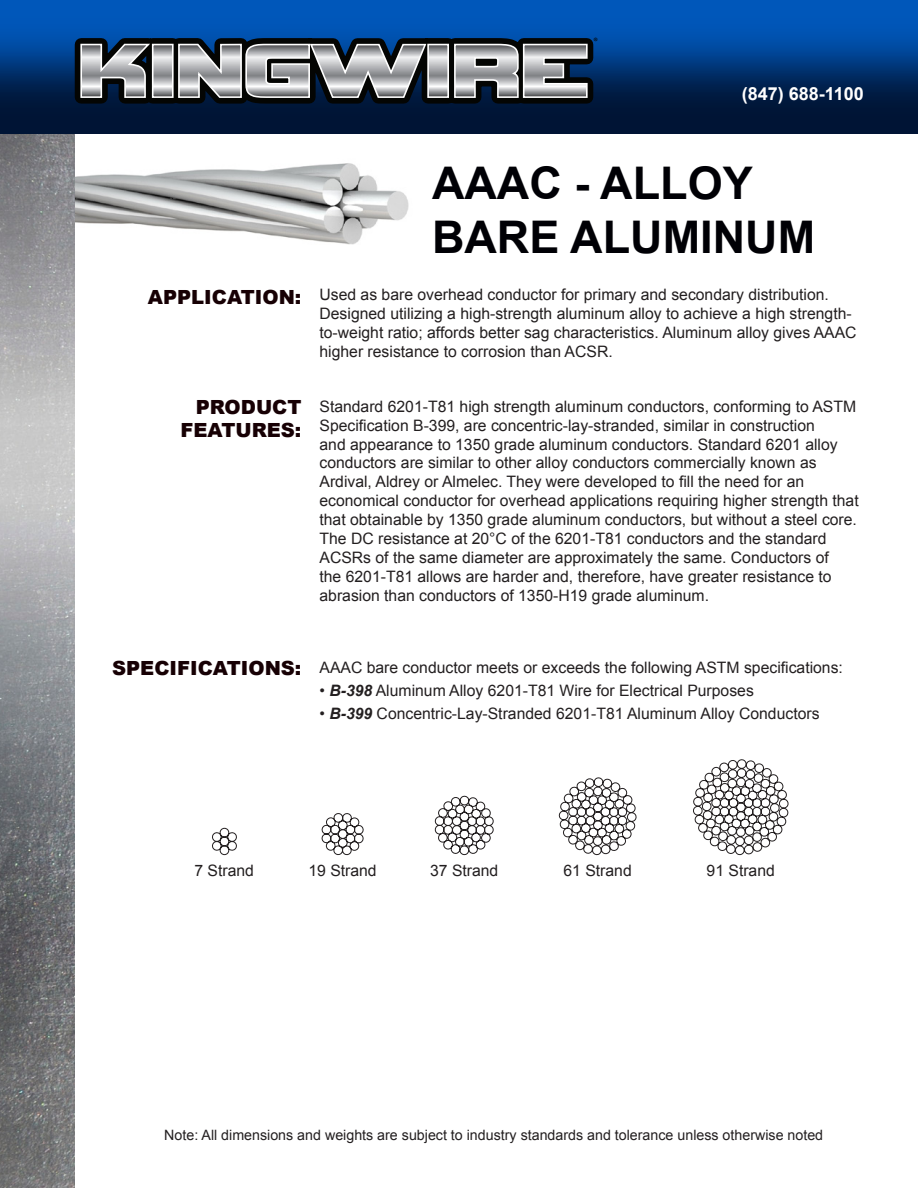
<style>
.page{position:relative;width:918px;height:1188px;background:#fff}
.page>*{position:absolute;margin:0;border:0;box-sizing:border-box;transform-origin:0 0}
.t1{font:700 45px/54px "Arial";color:#000005}
.t2{font:900 19.5px/22.5px "Arial";color:#170004;text-align:right}
.t3{font:700 18px "Arial";color:#fff}
.t4{font:15.75px/18.9px "Arial";color:#231f20}
.t5{font:14.25px "Arial";color:#231f20}
.t6{font:700 10.65px "Helvetica";color:#040503}
.s1{font-weight:700;font-style:italic}
</style>
<div class="page">
<img style="left:74px;top:135px;width:335px;height:122px">
<img style="left:0;top:134px;width:74px;height:1054px">
<img style="left:0;top:0;width:918px;height:134px">
<svg style="left:75px;top:36px;width:523px;height:67px;background:#727880"></svg>
<svg style="left:212px;top:828px;width:25px;height:27px"></svg>
<svg style="left:321px;top:813px;width:43px;height:42px"></svg>
<svg style="left:435px;top:796px;width:59px;height:59px"></svg>
<svg style="left:559px;top:777px;width:78px;height:78px"></svg>
<svg style="left:693px;top:759px;width:96px;height:97px"></svg>
<p class="t6" style="left:594px;top:34px;width:6px">®</p>
<p class="t3" style="left:742px;top:82px;width:124px">(847) 688-1100</p>
<p class="t1" style="left:432px;top:158px;width:385px">AAAC - ALLOY<br>BARE ALUMINUM</p>
<p class="t2" style="left:148px;top:285px;width:155px">APPLICATION:</p>
<p class="t4" style="left:320px;top:285px;width:539px">Used as bare overhead conductor for primary and secondary distribution.<br>Designed utilizing a high-strength aluminum alloy to achieve a high strength&shy;to-weight ratio; affords better sag characteristics. Aluminum alloy gives AAAC higher resistance to corrosion than ACSR.</p>
<p class="t2" style="left:180px;top:395px;width:123px">PRODUCT<br>FEATURES:</p>
<p class="t4" style="left:320px;top:397px;width:541px">Standard 6201-T81 high strength aluminum conductors, conforming to ASTM Specification B-399, are concentric-lay-stranded, similar in construction<br>and appearance to 1350 grade aluminum conductors. Standard 6201 alloy conductors are similar to other alloy conductors commercially known as Ardival, Aldrey or Almelec. They were developed to fill the need for an economical conductor for overhead applications requiring higher strength that that obtainable by 1350 grade aluminum conductors, but without a steel core.<br>The DC resistance at 20°C of the 6201-T81 conductors and the standard ACSRs of the same diameter are approximately the same. Conductors of<br>the 6201-T81 allows are harder and, therefore, have greater resistance to abrasion than conductors of 1350-H19 grade aluminum.</p>
<p class="t2" style="left:112px;top:656px;width:191px">SPECIFICATIONS:</p>
<p class="t4" style="left:320px;top:658px;width:525px">AAAC bare conductor meets or exceeds the following ASTM specifications:</p>
<p class="t4" style="left:320px;top:681px;width:436px">• <span class="s1">B-398</span> Aluminum Alloy 6201-T81 Wire for Electrical Purposes</p>
<p class="t4" style="left:320px;top:704px;width:502px">• <span class="s1">B-399</span> Concentric-Lay-Stranded 6201-T81 Aluminum Alloy Conductors</p>
<p class="t4" style="left:194px;top:861px;width:61px">7 Strand</p>
<p class="t4" style="left:308px;top:861px;width:70px">19 Strand</p>
<p class="t4" style="left:430px;top:861px;width:70px">37 Strand</p>
<p class="t4" style="left:564px;top:861px;width:70px">61 Strand</p>
<p class="t4" style="left:707px;top:861px;width:70px">91 Strand</p>
<p class="t5" style="left:164px;top:1126px;width:660px">Note: All dimensions and weights are subject to industry standards and tolerance unless otherwise noted</p>
</div>
